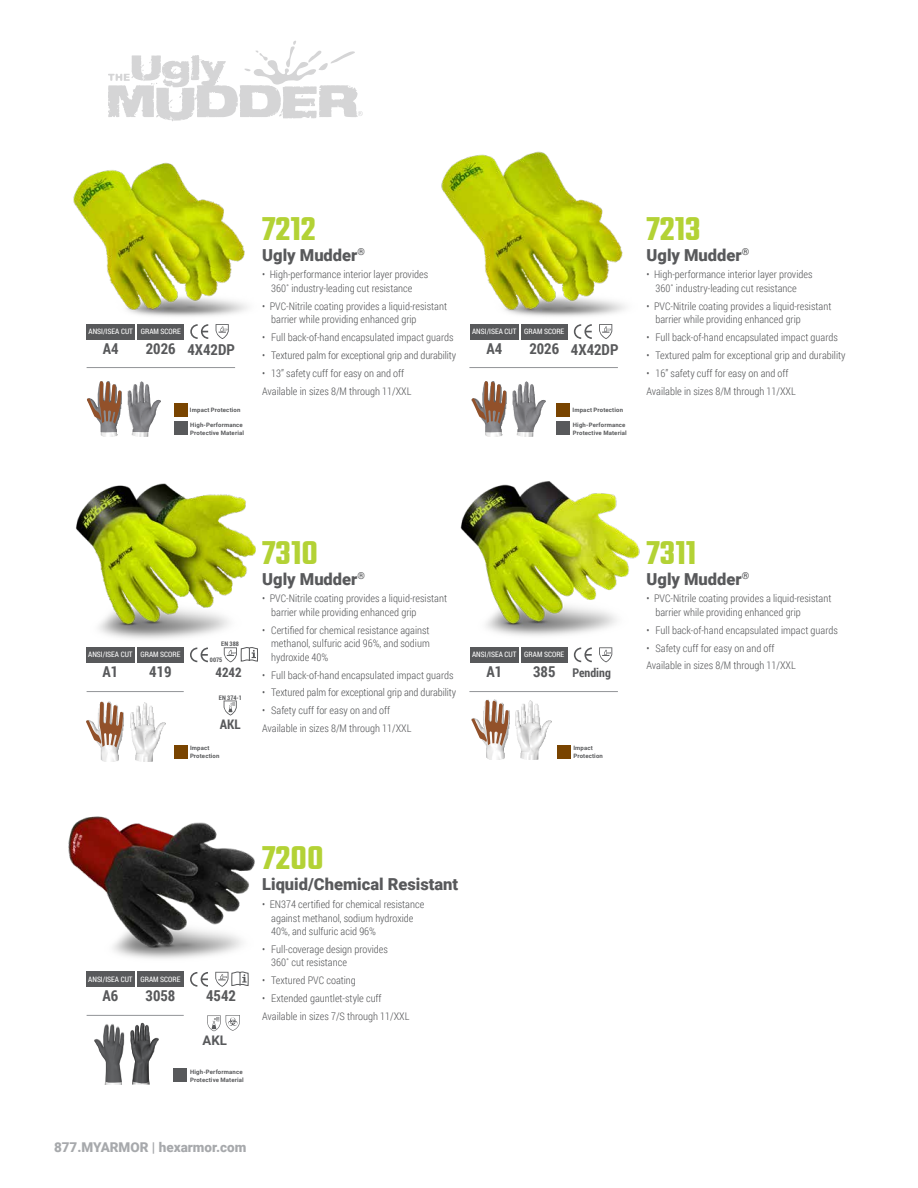
<style>
.page{position:relative;width:918px;height:1188px;background:#fff}
.page>*{position:absolute;margin:0;border:0;box-sizing:border-box;transform-origin:0 0}
.t1{font:600 36px "Teko";color:#b3d235}
.t2{font:900 16.5px "Roboto";color:#58595b}
.t3{font:700 15px "Roboto Condensed";color:#58595b}
.t4{font:900 13.5px "Roboto";color:#a7a9ac}
.t5{font:700 13.2px "Roboto Condensed";color:#58595b}
.t6{font:700 13.2px "Roboto";color:#58595b}
.t7{font:700 12px "Roboto Condensed";color:#58595b}
.t8{font:300 10.5px/13.5px "Roboto Condensed";color:#58595b}
.t9{font:7.5px "Roboto Condensed";color:#fff}
.t10{font:700 6.3px "Roboto Condensed";color:#58595b}
.t11{font:700 6.15px "Roboto Condensed";color:#58595b}
.t12{font:700 6px/7.5px "Roboto";letter-spacing:.025em;color:#58595b}
</style>
<div class="page">
<hr style="left:87px;top:1015px;width:97px;height:1px;background:#939598">
<hr style="left:87px;top:691px;width:97px;height:1px;background:#939598">
<img style="left:100px;top:712px;width:24px;height:50px">
<img style="left:130px;top:702px;width:36px;height:60px">
<svg style="left:86px;top:702px;width:37px;height:45px"></svg>
<div style="left:174px;top:745px;width:14px;height:14px;background:#794400"></div>
<img style="left:486px;top:746px;width:19px;height:14px">
<img style="left:516px;top:700px;width:35px;height:60px">
<svg style="left:471px;top:700px;width:38px;height:46px"></svg>
<div style="left:557px;top:745px;width:14px;height:14px;background:#794400"></div>
<div style="left:174px;top:1068px;width:13px;height:13px;background:#58595b"></div>
<img style="left:104px;top:1024px;width:55px;height:61px">
<svg style="left:94px;top:1025px;width:30px;height:58px"></svg>
<svg style="left:131px;top:1023px;width:27px;height:60px"></svg>
<img style="left:76px;top:483px;width:180px;height:156px">
<img style="left:68px;top:816px;width:187px;height:158px">
<img style="left:73px;top:162px;width:175px;height:178px">
<img style="left:441px;top:151px;width:185px;height:189px">
<img style="left:460px;top:481px;width:180px;height:155px">
<img style="left:100px;top:432px;width:18px;height:5px">
<img style="left:131px;top:432px;width:18px;height:5px">
<svg style="left:128px;top:382px;width:33px;height:50px"></svg>
<svg style="left:87px;top:381px;width:35px;height:51px"></svg>
<div style="left:174px;top:403px;width:14px;height:14px;background:#794400"></div>
<div style="left:174px;top:421px;width:14px;height:14px;background:#58595b"></div>
<img style="left:485px;top:391px;width:22px;height:46px">
<img style="left:516px;top:432px;width:18px;height:5px">
<svg style="left:513px;top:382px;width:33px;height:50px"></svg>
<svg style="left:472px;top:381px;width:34px;height:51px"></svg>
<div style="left:557px;top:403px;width:13px;height:14px;background:#794400"></div>
<div style="left:556px;top:421px;width:14px;height:14px;background:#58595b"></div>
<svg style="left:108px;top:40px;width:255px;height:81px"></svg>
<svg style="left:190px;top:324px;width:18px;height:15px"></svg>
<svg style="left:216px;top:324px;width:13px;height:15px"></svg>
<div style="left:86px;top:324px;width:49px;height:15px;background:#58595b"></div>
<div style="left:137px;top:324px;width:47px;height:15px;background:#58595b"></div>
<svg style="left:224px;top:701px;width:13px;height:15px"></svg>
<svg style="left:207px;top:1015px;width:33px;height:16px"></svg>
<svg style="left:574px;top:324px;width:18px;height:15px"></svg>
<svg style="left:599px;top:324px;width:13px;height:15px"></svg>
<svg style="left:574px;top:647px;width:18px;height:15px"></svg>
<svg style="left:599px;top:647px;width:13px;height:15px"></svg>
<div style="left:470px;top:324px;width:49px;height:15px;background:#58595b"></div>
<div style="left:470px;top:647px;width:49px;height:15px;background:#58595b"></div>
<div style="left:521px;top:324px;width:47px;height:15px;background:#58595b"></div>
<div style="left:521px;top:647px;width:47px;height:15px;background:#58595b"></div>
<svg style="left:190px;top:647px;width:18px;height:15px"></svg>
<svg style="left:224px;top:647px;width:34px;height:15px"></svg>
<div style="left:86px;top:647px;width:49px;height:15px;background:#58595b"></div>
<div style="left:137px;top:647px;width:47px;height:15px;background:#58595b"></div>
<svg style="left:190px;top:972px;width:18px;height:15px"></svg>
<svg style="left:215px;top:971px;width:33px;height:16px"></svg>
<div style="left:86px;top:972px;width:49px;height:15px;background:#58595b"></div>
<div style="left:137px;top:972px;width:47px;height:15px;background:#58595b"></div>
<hr style="left:87px;top:367px;width:148px;height:1px;background:#939598">
<hr style="left:469px;top:691px;width:149px;height:1px;background:#939598">
<hr style="left:469px;top:367px;width:149px;height:1px;background:#939598">
<h1 class="t1" style="left:262px;top:207px;width:55px">7212</h1>
<h2 class="t2" style="left:262px;top:243px;width:104px">Ugly Mudder<sup>®</sup></h2>
<p class="t8" style="left:271px;top:268px;width:158px;text-indent:-9px">• High-performance interior layer provides<br>360˚ industry-leading cut resistance</p>
<p class="t8" style="left:271px;top:299px;width:177px;text-indent:-9px">• PVC-Nitrile coating provides a liquid-resistant barrier while providing enhanced grip</p>
<p class="t8" style="left:262px;top:330px;width:193px">• Full back-of-hand encapsulated impact guards</p>
<p class="t8" style="left:262px;top:348px;width:196px">• Textured palm for exceptional grip and durability</p>
<p class="t8" style="left:262px;top:364px;width:151px;line-height:17.9px">• 13” safety cuff for easy on and off<br>Available in sizes 8/M through 11/XXL</p>
<p class="t9" style="left:89px;top:326px;width:94px">ANSI/ISEA CUT GRAM SCORE</p>
<h3 class="t3" style="left:103px;top:338px;width:17px">A4</h3>
<h3 class="t3" style="left:146px;top:338px;width:31px">2026</h3>
<p class="t9" style="left:472px;top:326px;width:46px">ANSI/ISEA CUT</p>
<p class="t9" style="left:524px;top:326px;width:42px">GRAM SCORE</p>
<h3 class="t3" style="left:529px;top:338px;width:31px">2026</h3>
<h3 class="t3" style="left:486px;top:338px;width:17px">A4</h3>
<h3 class="t3" style="left:187px;top:339px;width:49px">4X42DP</h3>
<h3 class="t3" style="left:571px;top:339px;width:49px">4X42DP</h3>
<p class="t12" style="left:190px;top:406px;width:52px">Impact Protection</p>
<p class="t12" style="left:190px;top:421px;width:55px">High-Performance<br>Protective Material</p>
<p class="t12" style="left:573px;top:406px;width:52px">Impact Protection</p>
<p class="t12" style="left:573px;top:421px;width:55px">High-Performance<br>Protective Material</p>
<h1 class="t1" style="left:647px;top:207px;width:56px">7213</h1>
<h2 class="t2" style="left:647px;top:243px;width:104px">Ugly Mudder<sup>®</sup></h2>
<p class="t8" style="left:656px;top:268px;width:158px;text-indent:-9px">• High-performance interior layer provides<br>360˚ industry-leading cut resistance</p>
<p class="t8" style="left:656px;top:299px;width:177px;text-indent:-9px">• PVC-Nitrile coating provides a liquid-resistant barrier while providing enhanced grip</p>
<p class="t8" style="left:647px;top:330px;width:193px">• Full back-of-hand encapsulated impact guards</p>
<p class="t8" style="left:647px;top:348px;width:201px">• Textured palm for exceptional grip and durability</p>
<p class="t8" style="left:647px;top:364px;width:151px;line-height:17.9px">• 16” safety cuff for easy on and off<br>Available in sizes 8/M through 11/XXL</p>
<p class="t9" style="left:88px;top:650px;width:94px">ANSI/ISEA CUT GRAM SCORE</p>
<h3 class="t3" style="left:103px;top:661px;width:17px">A1</h3>
<h3 class="t3" style="left:149px;top:661px;width:24px">419</h3>
<p class="t10" style="left:221px;top:640px;width:19px">EN 388</p>
<p class="t5" style="left:215px;top:663px;width:28px">4242</p>
<p class="t11" style="left:210px;top:655px;width:14px">0075</p>
<p class="t10" style="left:219px;top:693px;width:25px">EN 374-1</p>
<p class="t5" style="left:220px;top:715px;width:22px">AKL</p>
<h1 class="t1" style="left:262px;top:530px;width:57px">7310</h1>
<h2 class="t2" style="left:262px;top:567px;width:104px">Ugly Mudder<sup>®</sup></h2>
<p class="t8" style="left:271px;top:592px;width:177px;text-indent:-9px">• PVC-Nitrile coating provides a liquid-resistant barrier while providing enhanced grip</p>
<p class="t8" style="left:271px;top:623px;width:160px;text-align:justify;text-indent:-9px">• Certified for chemical resistance against methanol, sulfuric acid 96%, and sodium hydroxide 40%</p>
<p class="t8" style="left:262px;top:668px;width:193px">• Full back-of-hand encapsulated impact guards</p>
<p class="t8" style="left:262px;top:686px;width:196px">• Textured palm for exceptional grip and durability</p>
<p class="t8" style="left:262px;top:701px;width:151px;line-height:17.9px">• Safety cuff for easy on and off<br>Available in sizes 8/M through 11/XXL</p>
<p class="t9" style="left:472px;top:650px;width:46px">ANSI/ISEA CUT</p>
<h3 class="t3" style="left:486px;top:661px;width:17px">A1</h3>
<p class="t9" style="left:524px;top:650px;width:42px">GRAM SCORE</p>
<h3 class="t3" style="left:533px;top:661px;width:24px">385</h3>
<p class="t7" style="left:572px;top:664px;width:40px">Pending</p>
<p class="t12" style="left:190px;top:744px;width:31px">Impact<br>Protection</p>
<p class="t12" style="left:573px;top:744px;width:31px">Impact<br>Protection</p>
<p class="t9" style="left:88px;top:974px;width:94px">ANSI/ISEA CUT GRAM SCORE</p>
<h3 class="t3" style="left:103px;top:985px;width:17px">A6</h3>
<h3 class="t3" style="left:146px;top:985px;width:31px">3058</h3>
<h3 class="t3" style="left:206px;top:985px;width:31px">4542</h3>
<p class="t6" style="left:203px;top:1031px;width:26px">AKL</p>
<p class="t12" style="left:190px;top:1068px;width:55px">High-Performance<br>Protective Material</p>
<h1 class="t1" style="left:262px;top:836px;width:63px">7200</h1>
<h2 class="t2" style="left:262px;top:873px;width:198px">Liquid/Chemical Resistant</h2>
<p class="t8" style="left:271px;top:897px;width:155px;text-indent:-9px">• EN374 certified for chemical resistance against methanol, sodium hydroxide<br>40%, and sulfuric acid 96%</p>
<p class="t8" style="left:271px;top:942px;width:118px;text-indent:-9px">• Full-coverage design provides<br>360˚ cut resistance</p>
<p class="t8" style="left:262px;top:973px;width:95px">• Textured PVC coating</p>
<p class="t8" style="left:262px;top:989px;width:149px;line-height:17.9px">• Extended gauntlet-style cuff<br>Available in sizes 7/S through 11/XXL</p>
<p class="t4" style="left:54px;top:1138px;width:194px">877.MYARMOR | hexarmor.com</p>
<h1 class="t1" style="left:647px;top:530px;width:51px">7311</h1>
<h2 class="t2" style="left:647px;top:567px;width:104px">Ugly Mudder<sup>®</sup></h2>
<p class="t8" style="left:656px;top:592px;width:177px;text-indent:-9px">• PVC-Nitrile coating provides a liquid-resistant barrier while providing enhanced grip</p>
<p class="t8" style="left:647px;top:623px;width:193px">• Full back-of-hand encapsulated impact guards</p>
<p class="t8" style="left:647px;top:639px;width:151px;line-height:17.9px">• Safety cuff for easy on and off<br>Available in sizes 8/M through 11/XXL</p>
</div>
